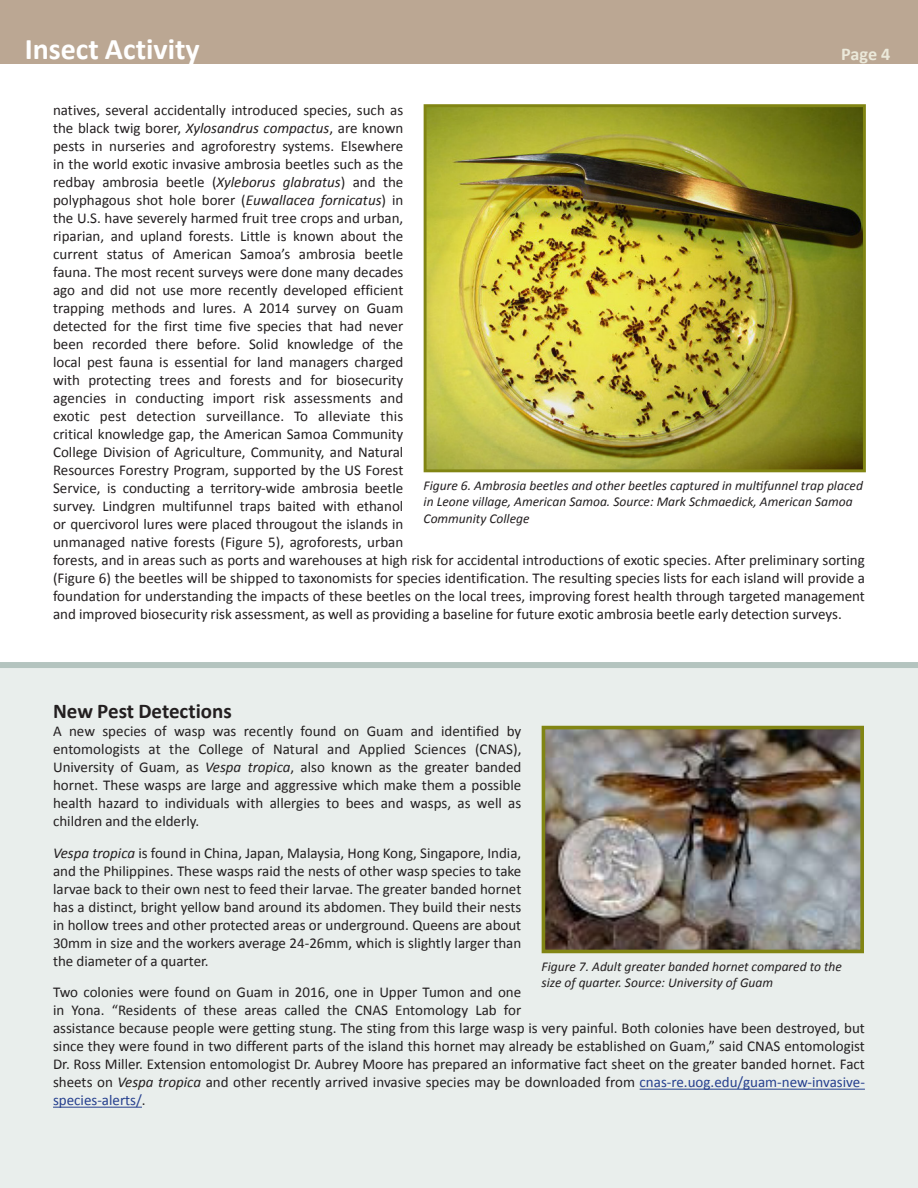
<style>
.page{position:relative;width:918px;height:1188px;background:#fff}
.page>*{position:absolute;margin:0;border:0;box-sizing:border-box;transform-origin:0 0}
.t1{font:700 30px "Calibri";color:#fff}
.t2{font:700 21px "Calibri";color:#231f20}
.t3{font:700 18px "Calibri";color:#ebe9da}
.t4{font:15px/18px "Calibri";color:#231f20}
.t5{font:italic 13.5px/16.2px "Calibri";color:#231f20}
.s1{font-style:italic}
.s2{color:#253f8e}
</style>
<div class="page">
<div style="left:0;top:662px;width:918px;height:526px;background:#e9eeec"></div>
<div style="left:0;top:0;width:918px;height:64px;background:#bba793"></div>
<hr style="left:640px;top:1089px;width:225px;height:1px;background:#253f8e">
<hr style="left:53px;top:1107px;width:89px;height:1px;background:#253f8e">
<img style="left:547px;top:731px;width:312px;height:217px">
<div style="left:542px;top:726px;width:322px;height:227px;border:4px solid #818513"></div>
<img style="left:428px;top:108px;width:434px;height:360px">
<div style="left:424px;top:104px;width:442px;height:368px;border:3px solid #818513"></div>
<p class="t1" style="left:25px;top:29px;width:176px">Insect Activity</p>
<p class="t3" style="left:841px;top:43px;width:51px">Page 4</p>
<p class="t4" style="left:53px;top:102px;width:813px">natives, several accidentally introduced species, such as<br>the black twig borer, <span class="s1">Xylosandrus compactus</span>, are known<br>pests in nurseries and agroforestry systems. Elsewhere<br>in the world exotic invasive ambrosia beetles such as the<br>redbay ambrosia beetle (<span class="s1">Xyleborus glabratus</span>) and the<br>polyphagous shot hole borer (<span class="s1">Euwallacea fornicatus</span>) in<br>the U.S. have severely harmed fruit tree crops and urban,<br>riparian, and upland forests. Little is known about the<br>current status of American Samoa’s ambrosia beetle<br>fauna. The most recent surveys were done many decades<br>ago and did not use more recently developed efficient<br>trapping methods and lures. A 2014 survey on Guam<br>detected for the first time five species that had never<br>been recorded there before. Solid knowledge of the<br>local pest fauna is essential for land managers charged<br>with protecting trees and forests and for biosecurity<br>agencies in conducting import risk assessments and<br>exotic pest detection surveillance. To alleviate this<br>critical knowledge gap, the American Samoa Community<br>College Division of Agriculture, Community, and Natural<br>Resources Forestry Program, supported by the US Forest<br>Service, is conducting a territory-wide ambrosia beetle<br>survey. Lindgren multifunnel traps baited with ethanol<br>or quercivorol lures were placed througout the islands in<br>unmanaged native forests (Figure 5), agroforests, urban<br>forests, and in areas such as ports and warehouses at high risk for accidental introductions of exotic species. After preliminary sorting (Figure 6) the beetles will be shipped to taxonomists for species identification. The resulting species lists for each island will provide a foundation for understanding the impacts of these beetles on the local trees, improving forest health through targeted management and improved biosecurity risk assessment, as well as providing a baseline for future exotic ambrosia beetle early detection surveys.</p>
<p class="t5" style="left:424px;top:477px;width:441px">Figure 6. Ambrosia beetles and other beetles captured in multifunnel trap placed in Leone village, American Samoa. Source: Mark Schmaedick, American Samoa<br>Community College</p>
<p class="t2" style="left:53px;top:698px;width:180px">New Pest Detections</p>
<p class="t4" style="left:53px;top:723px;width:470px;text-align:justify">A new species of wasp was recently found on Guam and identified by entomologists at the College of Natural and Applied Sciences (CNAS), University of Guam, as <span class="s1">Vespa tropica</span>, also known as the greater banded hornet. These wasps are large and aggressive which make them a possible health hazard to individuals with allergies to bees and wasps, as well as children and the elderly.</p>
<p class="t4" style="left:53px;top:844px;width:470px;text-align:justify"><span class="s1">Vespa tropica</span> is found in China, Japan, Malaysia, Hong Kong, Singapore, India, and the Philippines. These wasps raid the nests of other wasp species to take larvae back to their own nest to feed their larvae. The greater banded hornet has a distinct, bright yellow band around its abdomen. They build their nests in hollow trees and other protected areas or underground. Queens are about 30mm in size and the workers average 24-26mm, which is slightly larger than the diameter of a quarter.</p>
<p class="t4" style="left:53px;top:984px;width:813px">Two colonies were found on Guam in 2016, one in Upper Tumon and one<br>in Yona. “Residents of these areas called the CNAS Entomology Lab for<br>assistance because people were getting stung. The sting from this large wasp is very painful. Both colonies have been destroyed, but since they were found in two different parts of the island this hornet may already be established on Guam,” said CNAS entomologist Dr. Ross Miller. Extension entomologist Dr. Aubrey Moore has prepared an informative fact sheet on the greater banded hornet. Fact sheets on <span class="s1">Vespa tropica</span> and other recently arrived invasive species may be downloaded from <span class="s2">cnas-re.uog.edu/guam-new-invasive&shy;species-alerts/</span>.</p>
<p class="t5" style="left:542px;top:958px;width:302px">Figure 7. Adult greater banded hornet compared to the size of quarter. Source: University of Guam</p>
</div>
